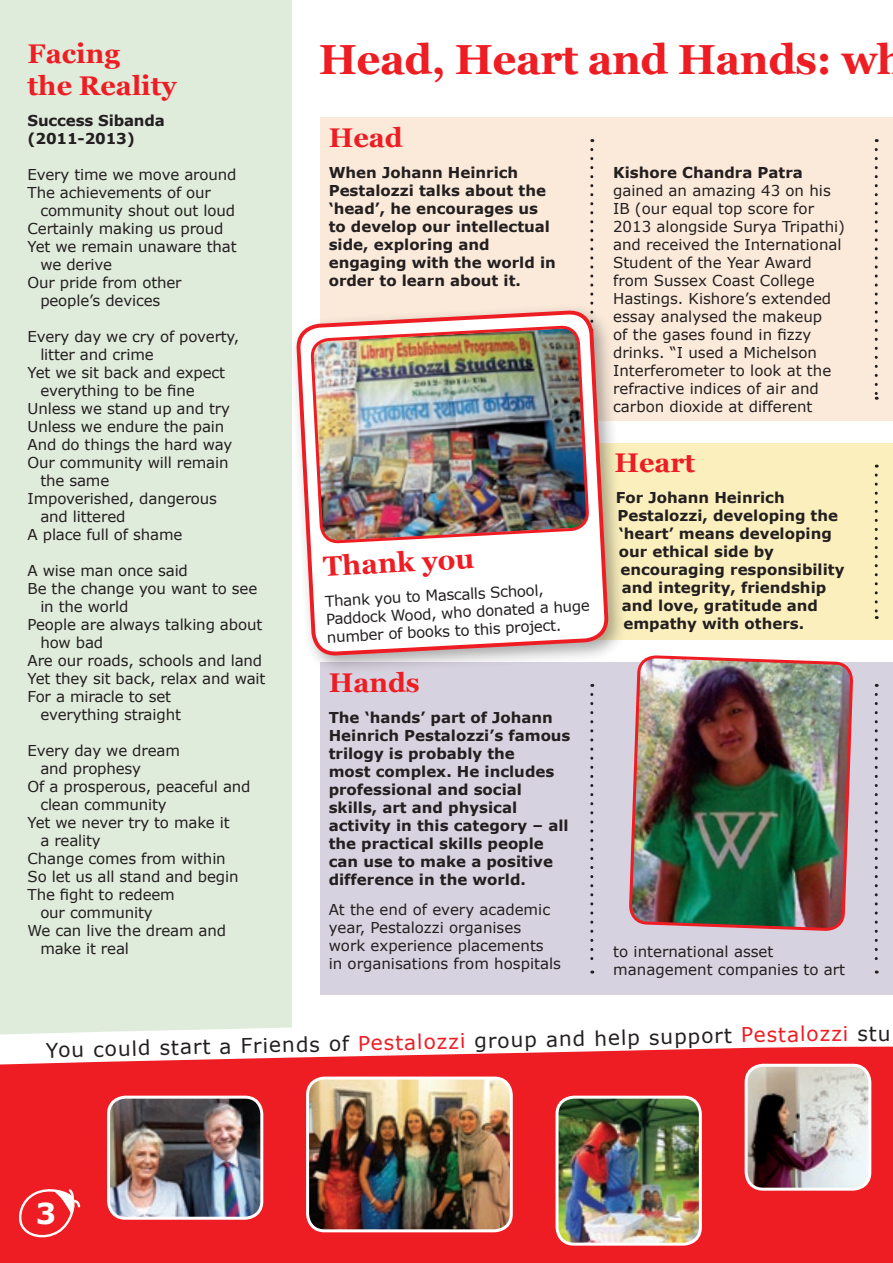
<style>
.page{position:relative;width:893px;height:1263px;background:#fff}
.page>*{position:absolute;margin:0;border:0;box-sizing:border-box;transform-origin:0 0}
.t1{font:700 42px "Georgia";letter-spacing:-.015em;color:#ee1d23}
.t2{font:700 28.8px "Verdana";color:#fff}
.t3{font:700 27.9px "Georgia";color:#ee1d23}
.t4{font:700 27px/32.4px "Georgia";color:#ee1d23}
.t5{font:20.25px "Verdana";color:#231f20}
.t6{font:15px/18px "Verdana";letter-spacing:-.01em;color:#231f20}
.t7{font:700 15px/18px "Verdana";color:#231f20}
.s1{color:#ee1d23}
</style>
<div class="page">
<div style="left:0;top:0;width:291px;height:1168px;background:#dfebdb"></div>
<svg style="left:0;top:998px;width:893px;height:265px"></svg>
<svg style="left:18px;top:1186px;width:64px;height:54px;background:#f04045"></svg>
<div style="left:320px;top:118px;width:573px;height:303px;background:#fbeada"></div>
<div style="left:604px;top:443px;width:289px;height:197px;background:#fbf0bd"></div>
<div style="left:320px;top:663px;width:573px;height:332px;background:#d7d2df"></div>
<svg style="left:590px;top:149px;width:3px;height:154px"></svg>
<svg style="left:875px;top:149px;width:3px;height:251px"></svg>
<svg style="left:875px;top:475px;width:3px;height:144px"></svg>
<svg style="left:875px;top:694px;width:3px;height:279px"></svg>
<svg style="left:590px;top:784px;width:3px;height:189px"></svg>
<img style="left:109px;top:1097px;width:153px;height:121px">
<div style="left:107px;top:1096px;width:156px;height:124px;border:3px solid #fff;border-radius:17px"></div>
<img style="left:308px;top:1078px;width:203px;height:153px">
<div style="left:306px;top:1076px;width:207px;height:156px;border:3px solid #fff;border-radius:17px"></div>
<img style="left:557px;top:1097px;width:143px;height:147px">
<div style="left:555px;top:1096px;width:147px;height:149px;border:3px solid #fff;border-radius:17px"></div>
<img style="left:746px;top:1065px;width:124px;height:124px">
<div style="left:745px;top:1064px;width:126px;height:127px;border:3px solid #fff;border-radius:17px"></div>
<div style="left:289px;top:303px;width:339px;height:372px;background:#231f20;opacity:.4"></div>
<svg style="left:297px;top:311px;width:310px;height:467px"></svg>
<img style="left:311px;top:326px;width:277px;height:216px">
<img style="left:628px;top:655px;width:226px;height:276px">
<svg style="left:46px;top:1043px;width:13px;height:15px"></svg>
<h3 class="t4" style="left:28px;top:36px;width:151px">Facing<br>the Reality</h3>
<p class="t7" style="left:28px;top:112px;width:139px">Success Sibanda (2011-2013)</p>
<p class="t6" style="left:28px;top:166px;width:210px">Every time we move around<br>The achievements of our</p>
<p class="t6" style="left:40px;top:202px;width:196px">community shout out loud</p>
<p class="t6" style="left:28px;top:220px;width:198px">Certainly making us proud</p>
<p class="t6" style="left:28px;top:238px;width:210px">Yet we remain unaware that</p>
<p class="t6" style="left:40px;top:256px;width:73px">we derive</p>
<p class="t6" style="left:28px;top:274px;width:156px">Our pride from other</p>
<p class="t6" style="left:40px;top:292px;width:121px">people’s devices</p>
<p class="t6" style="left:28px;top:328px;width:213px">Every day we cry of poverty,</p>
<p class="t6" style="left:40px;top:346px;width:115px">litter and crime</p>
<p class="t6" style="left:28px;top:364px;width:199px">Yet we sit back and expect</p>
<p class="t6" style="left:40px;top:382px;width:156px">everything to be fine</p>
<p class="t6" style="left:28px;top:400px;width:204px">Unless we stand up and try</p>
<p class="t6" style="left:28px;top:418px;width:198px">Unless we endure the pain</p>
<p class="t6" style="left:28px;top:436px;width:206px">And do things the hard way</p>
<p class="t6" style="left:28px;top:454px;width:203px">Our community will remain</p>
<p class="t6" style="left:40px;top:472px;width:70px">the same</p>
<p class="t6" style="left:28px;top:490px;width:191px">Impoverished, dangerous</p>
<p class="t6" style="left:40px;top:508px;width:87px">and littered</p>
<p class="t6" style="left:28px;top:526px;width:156px">A place full of shame</p>
<p class="t6" style="left:28px;top:562px;width:162px">A wise man once said</p>
<p class="t6" style="left:28px;top:580px;width:231px">Be the change you want to see</p>
<p class="t6" style="left:40px;top:598px;width:90px">in the world</p>
<p class="t6" style="left:28px;top:616px;width:236px">People are always talking about</p>
<p class="t6" style="left:40px;top:634px;width:64px">how bad</p>
<p class="t6" style="left:28px;top:652px;width:236px">Are our roads, schools and land</p>
<p class="t6" style="left:28px;top:670px;width:239px">Yet they sit back, relax and wait</p>
<p class="t6" style="left:28px;top:688px;width:145px">For a miracle to set</p>
<p class="t6" style="left:40px;top:706px;width:142px">everything straight</p>
<p class="t6" style="left:28px;top:742px;width:154px">Every day we dream</p>
<p class="t6" style="left:40px;top:760px;width:102px">and prophesy</p>
<p class="t6" style="left:28px;top:778px;width:225px">Of a prosperous, peaceful and</p>
<p class="t6" style="left:40px;top:796px;width:128px">clean community</p>
<p class="t6" style="left:28px;top:814px;width:204px">Yet we never try to make it</p>
<p class="t6" style="left:40px;top:832px;width:62px">a reality</p>
<p class="t6" style="left:28px;top:850px;width:200px">Change comes from within</p>
<p class="t6" style="left:28px;top:868px;width:213px">So let us all stand and begin</p>
<p class="t6" style="left:28px;top:886px;width:149px">The fight to redeem</p>
<p class="t6" style="left:40px;top:904px;width:114px">our community</p>
<p class="t6" style="left:28px;top:922px;width:200px">We can live the dream and</p>
<p class="t6" style="left:40px;top:940px;width:90px">make it real</p>
<h1 class="t1" style="left:319px;top:28px;width:588px">Head, Heart and Hands: wh</h1>
<h3 class="t4" style="left:329px;top:120px;width:76px">Head</h3>
<p class="t7" style="left:329px;top:163px;width:229px">When Johann Heinrich<br>Pestalozzi talks about the ‘head’, he encourages us to develop our intellectual side, exploring and engaging with the world in order to learn about it.</p>
<p class="t7" style="left:613px;top:163px;width:191px">Kishore Chandra Patra</p>
<p class="t6" style="left:613px;top:181px;width:233px">gained an amazing 43 on his<br>IB (our equal top score for<br>2013 alongside Surya Tripathi) and received the International<br>Student of the Year Award from Sussex Coast College<br>Hastings. Kishore’s extended essay analysed the makeup<br>of the gases found in fizzy drinks. “I used a Michelson<br>Interferometer to look at the refractive indices of air and carbon dioxide at different</p>
<h3 class="t3" style="left:322px;top:545px;width:152px;rotate:-3deg">Thank you</h3>
<p class="t6" style="left:325px;top:592px;width:266px;rotate:-3deg">Thank you to Mascalls School,<br>Paddock Wood, who donated a huge number of books to this project.</p>
<h3 class="t4" style="left:329px;top:665px;width:93px">Hands</h3>
<p class="t7" style="left:329px;top:708px;width:243px">The ‘hands’ part of Johann<br>Heinrich Pestalozzi’s famous trilogy is probably the<br>most complex. He includes professional and social skills, art and physical activity in this category – all the practical skills people can use to make a positive difference in the world.</p>
<p class="t6" style="left:329px;top:901px;width:234px">At the end of every academic year, Pestalozzi organises work experience placements in organisations from hospitals</p>
<h3 class="t4" style="left:614px;top:445px;width:82px">Heart</h3>
<p class="t7" style="left:616px;top:489px;width:170px">For Johann Heinrich</p>
<p class="t7" style="left:617px;top:507px;width:222px">Pestalozzi, developing the</p>
<p class="t7" style="left:619px;top:525px;width:214px">‘heart’ means developing</p>
<p class="t7" style="left:619px;top:543px;width:157px">our ethical side by</p>
<p class="t7" style="left:620px;top:561px;width:226px">encouraging responsibility</p>
<p class="t7" style="left:622px;top:579px;width:206px">and integrity, friendship</p>
<p class="t7" style="left:622px;top:597px;width:198px">and love, gratitude and</p>
<p class="t7" style="left:623px;top:615px;width:182px">empathy with others.</p>
<p class="t6" style="left:613px;top:942px;width:233px">to international asset management companies to art</p>
<h3 class="t5" style="left:58px;top:1036px;width:785px;rotate:-1deg">ou could start a Friends of <span class="s1">Pestalozzi</span> group and help support <span class="s1">Pestalozz</span></h3>
<h3 class="t5" style="left:843px;top:1020px;width:49px"><span class="s1">i</span> stu</h3>
<h2 class="t2" style="left:36px;top:1194px;width:22px">3</h2>
</div>
